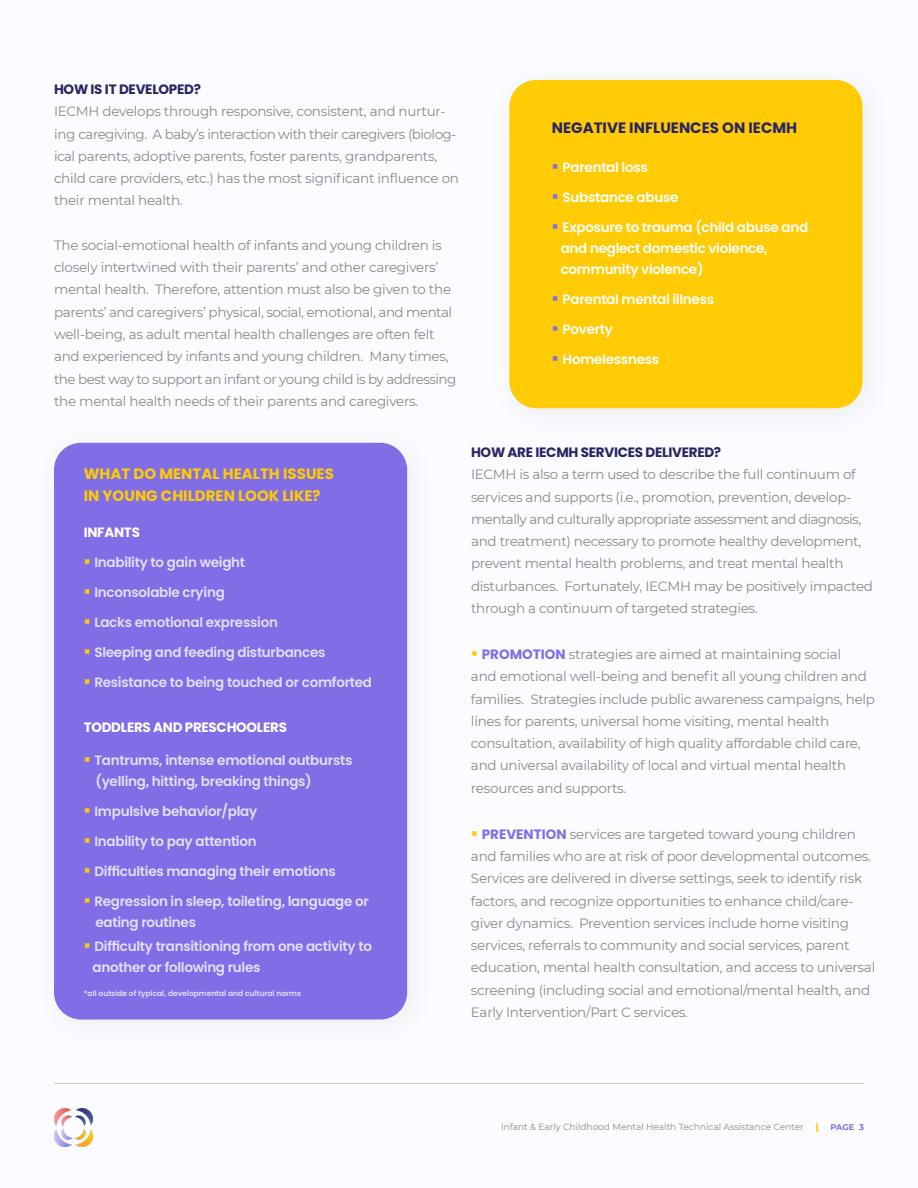
<style>
.page{position:relative;width:918px;height:1188px;background:#fafcff}
.page>*{position:absolute;margin:0;border:0;box-sizing:border-box;transform-origin:0 0}
.t1{font:700 15px/22.2px "Poppins";color:#ffcb04}
.t2{font:700 15px "Poppins";color:#292565}
.t3{font:13.5px/22.2px "Montserrat";letter-spacing:-.02em;color:#8a8a8a}
.t4{font:600 13.5px/21px "Poppins";letter-spacing:-.02em;color:#e1e1ff}
.t5{font:600 13.5px/21px "Poppins";letter-spacing:-.02em;color:#fff}
.t6{font:600 13.5px "Poppins";letter-spacing:-.02em;color:#e0e0ff}
.t7{font:700 13.5px "Poppins";letter-spacing:-.02em;color:#292565}
.t8{font:700 13.5px "Poppins";letter-spacing:-.02em;color:#fff}
.t9{font:9px "Montserrat";color:#8a8a8a}
.t10{font:900 9px "Montserrat";color:#ffcd05}
.t11{font:700 8.25px "Montserrat";color:#826ee6}
.t12{font:600 7.5px "Poppins";color:#e1e1ff}
.s1{color:#816ee6}
.s2{color:#ffcb04}
.s3{font-family:"Poppins";font-weight:700;color:#816ee6}
</style>
<div class="page">
<hr style="left:54px;top:1083px;width:810px;height:1px;background:#ccc">
<img style="left:54px;top:1108px;width:38px;height:39px">
<div style="left:509px;top:80px;width:353px;height:328px;background:#ffcb04;border-radius:27px"></div>
<div style="left:54px;top:443px;width:353px;height:577px;background:#816ee6;border-radius:27px"></div>
<p class="t7" style="left:54px;top:82px;width:149px">HOW IS IT DEVELOPED?</p>
<p class="t3" style="left:54px;top:100px;width:407px">IECMH develops through responsive, consistent, and nurtur&shy;ing caregiving. A baby’s interaction with their caregivers (biolog&shy;ical parents, adoptive parents, foster parents, grandparents, child care providers, etc.) has the most significant influence on their mental health.</p>
<p class="t3" style="left:54px;top:234px;width:404px">The social-emotional health of infants and young children is closely intertwined with their parents’ and other caregivers’ mental health. Therefore, attention must also be given to the parents’ and caregivers’ physical, social, emotional, and mental well-being, as adult mental health challenges are often felt and experienced by infants and young children. Many times, the best way to support an infant or young child is by addressing the mental health needs of their parents and caregivers.</p>
<p class="t2" style="left:552px;top:119px;width:247px">NEGATIVE INFLUENCES ON IECMH</p>
<p class="t5" style="left:552px;top:157px;width:98px"><span class="s1">▪</span> Parental loss</p>
<p class="t5" style="left:552px;top:187px;width:128px"><span class="s1">▪</span> Substance abuse</p>
<p class="t5" style="left:561px;top:217px;width:249px;text-indent:-9px"><span class="s1">▪</span> Exposure to trauma (child abuse and and neglect domestic violence, community violence)</p>
<p class="t5" style="left:552px;top:289px;width:164px"><span class="s1">▪</span> Parental mental illness</p>
<p class="t5" style="left:552px;top:319px;width:63px"><span class="s1">▪</span> Poverty</p>
<p class="t5" style="left:552px;top:349px;width:109px"><span class="s1">▪</span> Homelessness</p>
<p class="t1" style="left:84px;top:463px;width:252px">WHAT DO MENTAL HEALTH ISSUES<br>IN YOUNG CHILDREN LOOK LIKE?</p>
<p class="t8" style="left:84px;top:525px;width:58px">INFANTS</p>
<p class="t6" style="left:84px;top:555px;width:163px"><span class="s2">▪</span> Inability to gain weight</p>
<p class="t6" style="left:84px;top:585px;width:143px"><span class="s2">▪</span> Inconsolable crying</p>
<p class="t6" style="left:84px;top:615px;width:196px"><span class="s2">▪</span> Lacks emotional expression</p>
<p class="t6" style="left:84px;top:645px;width:243px"><span class="s2">▪</span> Sleeping and feeding disturbances</p>
<p class="t6" style="left:84px;top:675px;width:290px"><span class="s2">▪</span> Resistance to being touched or comforted</p>
<p class="t8" style="left:84px;top:720px;width:205px">TODDLERS AND PRESCHOOLERS</p>
<p class="t4" style="left:95px;top:750px;width:258px;text-indent:-12px"><span class="s2">▪</span> Tantrums, intense emotional outbursts (yelling, hitting, breaking things)</p>
<p class="t4" style="left:84px;top:801px;width:175px"><span class="s2">▪</span> Impulsive behavior/play</p>
<p class="t4" style="left:84px;top:831px;width:175px"><span class="s2">▪</span> Inability to pay attention</p>
<p class="t4" style="left:84px;top:861px;width:254px"><span class="s2">▪</span> Difficulties managing their emotions</p>
<p class="t4" style="left:95px;top:891px;width:275px;text-indent:-12px"><span class="s2">▪</span> Regression in sleep, toileting, language or eating routines</p>
<p class="t4" style="left:93px;top:936px;width:281px;text-indent:-9px"><span class="s2">▪</span> Difficulty transitioning from one activity to another or following rules</p>
<p class="t12" style="left:84px;top:989px;width:219px">*all outside of typical, developmental and cultural norms</p>
<p class="t7" style="left:471px;top:444px;width:252px">HOW ARE IECMH SERVICES DELIVERED?</p>
<p class="t3" style="left:471px;top:463px;width:404px">IECMH is also a term used to describe the full continuum of services and supports (i.e., promotion, prevention, develop&shy;mentally and culturally appropriate assessment and diagnosis, and treatment) necessary to promote healthy development, prevent mental health problems, and treat mental health disturbances. Fortunately, IECMH may be positively impacted through a continuum of targeted strategies.</p>
<p class="t3" style="left:471px;top:643px;width:406px"><span class="s2">▪</span> <span class="s3">PROMOTION</span> strategies are aimed at maintaining social<br>and emotional well-being and benefit all young children and families. Strategies include public awareness campaigns, help lines for parents, universal home visiting, mental health consultation, availability of high quality affordable child care, and universal availability of local and virtual mental health resources and supports.</p>
<p class="t3" style="left:471px;top:822px;width:406px"><span class="s2">▪</span> <span class="s3">PREVENTION</span> services are targeted toward young children and families who are at risk of poor developmental outcomes.<br>Services are delivered in diverse settings, seek to identify risk factors, and recognize opportunities to enhance child/care&shy;giver dynamics. Prevention services include home visiting services, referrals to community and social services, parent education, mental health consultation, and access to universal screening (including social and emotional/mental health, and Early Intervention/Part C services.</p>
<p class="t9" style="left:501px;top:1121px;width:304px">Infant &amp; Early Childhood Mental Health Technical Assistance Center</p>
<p class="t10" style="left:816px;top:1120px;width:4px">|</p>
<p class="t11" style="left:831px;top:1121px;width:35px">PAGE 3</p>
</div>
